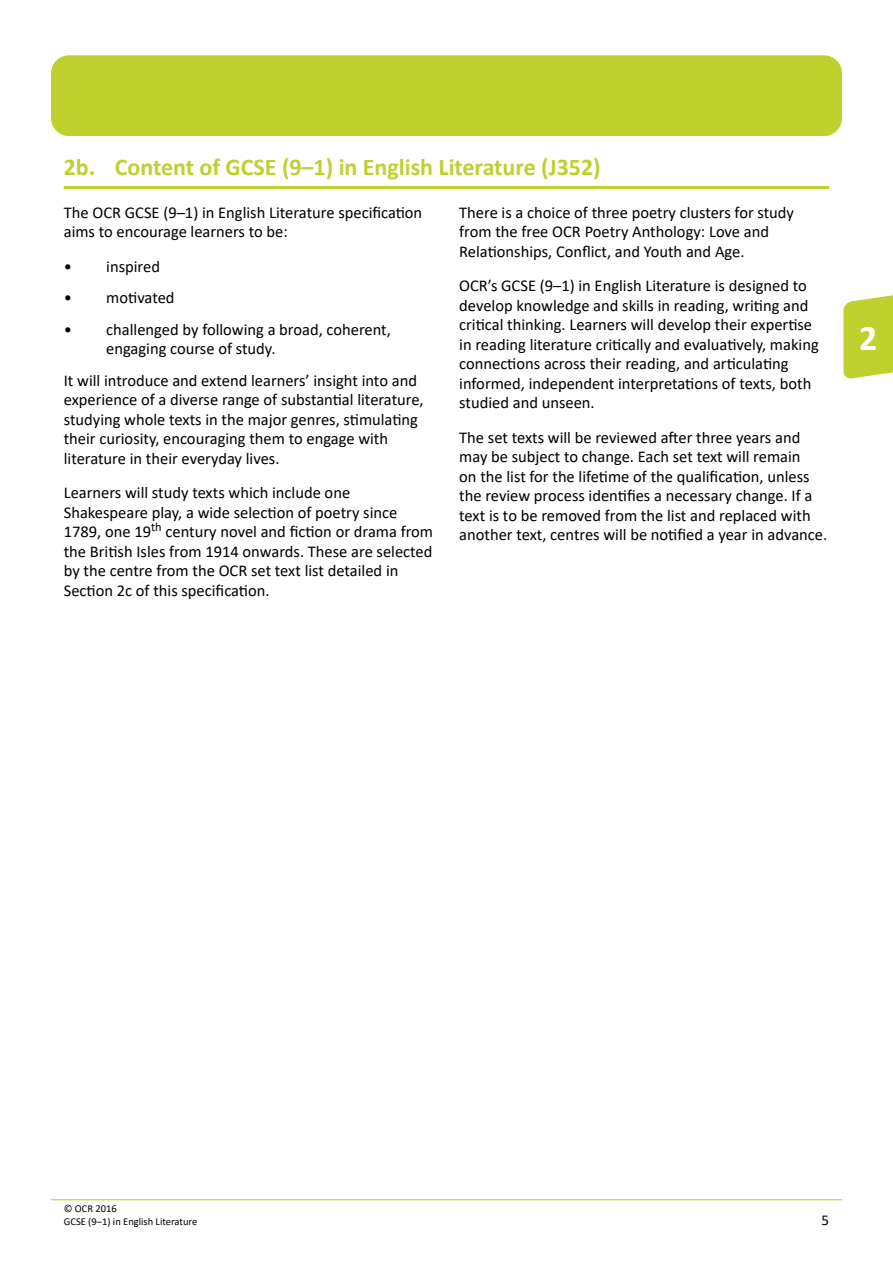
<style>
.page{position:relative;width:893px;height:1263px;background:#fff}
.page>*{position:absolute;margin:0;border:0;box-sizing:border-box;transform-origin:0 0}
.t1{font:700 36px "Calibri";color:#fff}
.Heading2{font:700 24px "Calibri";color:#bed12f}
.BodyText{font:16.5px/19.5px "Calibri";color:#000}
.t2{font:15px "Calibri";color:#000}
.t3{font:10.5px/12.8px "Calibri";color:#000}
</style>
<div class="page">
<hr style="left:51px;top:1199px;width:791px;height:1px;background:#bed12f">
<div style="left:51px;top:55px;width:791px;height:81px;background:#bed12f;border-radius:18px"></div>
<svg style="left:843px;top:295px;width:50px;height:84px"></svg>
<hr style="left:64px;top:186px;width:765px;height:3px;background:#bed12f">
<h1 class="Heading2" style="left:64px;top:150px;width:538px">2b. Content of GCSE (9–1) in English Literature (J352)</h1>
<p class="BodyText" style="left:64px;top:202px;width:360px">The OCR GCSE (9–1) in English Literature specification aims to encourage learners to be:</p>
<p class="BodyText" style="left:64px;top:256px;width:98px">• inspired</p>
<p class="BodyText" style="left:64px;top:287px;width:112px">• motivated</p>
<p class="BodyText" style="left:106px;top:319px;width:286px;text-indent:-43px">• challenged by following a broad, coherent, engaging course of study.</p>
<p class="BodyText" style="left:64px;top:370px;width:361px">It will introduce and extend learners’ insight into and experience of a diverse range of substantial literature, studying whole texts in the major genres, stimulating their curiosity, encouraging them to engage with literature in their everyday lives.</p>
<p class="BodyText" style="left:64px;top:482px;width:371px">Learners will study texts which include one Shakespeare play, a wide selection of poetry since 1789, one 19<sup>th</sup> century novel and fiction or drama from the British Isles from 1914 onwards. These are selected by the centre from the OCR set text list detailed in Section 2c of this specification.</p>
<p class="BodyText" style="left:459px;top:202px;width:336px">There is a choice of three poetry clusters for study from the free OCR Poetry Anthology: Love and<br>Relationships, Conflict, and Youth and Age.</p>
<p class="BodyText" style="left:459px;top:275px;width:361px">OCR’s GCSE (9–1) in English Literature is designed to develop knowledge and skills in reading, writing and critical thinking. Learners will develop their expertise in reading literature critically and evaluatively, making connections across their reading, and articulating informed, independent interpretations of texts, both studied and unseen.</p>
<p class="BodyText" style="left:459px;top:427px;width:369px">The set texts will be reviewed after three years and may be subject to change. Each set text will remain<br>on the list for the lifetime of the qualification, unless the review process identifies a necessary change. If a text is to be removed from the list and replaced with another text, centres will be notified a year in advance.</p>
<h1 class="t1" style="left:859px;top:312px;width:20px">2</h1>
<p class="t3" style="left:64px;top:1202px;width:135px">© OCR 2016<br>GCSE (9–1) in English Literature</p>
<p class="t2" style="left:822px;top:1209px;width:9px">5</p>
</div>
